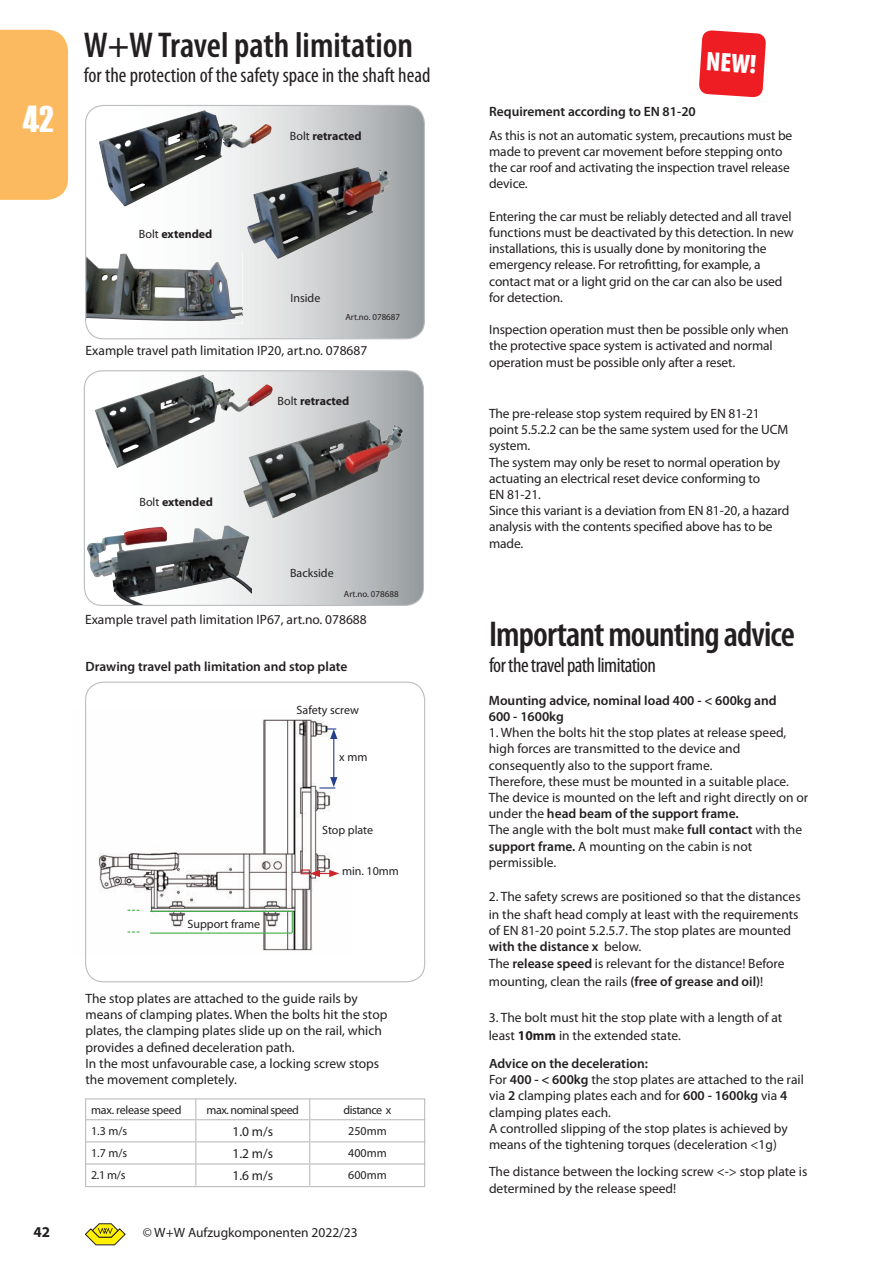
<style>
.page{position:relative;width:893px;height:1263px;background:#fff}
.page>*{position:absolute;margin:0;border:0;box-sizing:border-box;transform-origin:0 0}
.t1{font:37.5px "Haettenschweiler";color:#fff}
.t2{font:600 condensed 36px "Myriad Pro";color:#231f20}
.t3{font:600 condensed 36px "Myriad Pro";letter-spacing:-.025em;color:#231f20}
.t4{font:900 condensed 27px "Myriad Pro";color:#fff}
.t5{font:condensed 21px "Myriad Pro";color:#231f20}
.t6{font:condensed 21px "Myriad Pro";letter-spacing:-.025em;color:#231f20}
.t7{font:700 15px "Myriad Pro";color:#231f20}
.t8{font:13.5px/16.2px "Myriad Pro";letter-spacing:-.005em;color:#231f20}
.t9{font:600 13.5px/16.2px "Myriad Pro";color:#231f20}
.t10{font:12px "Myriad Pro";color:#231f20}
.t11{font:700 12px "Myriad Pro";color:#231f20}
.t12{font:12px "Myriad Pro";letter-spacing:-.04em;color:#231f20}
.t13{font:12px "Myriad Pro";letter-spacing:-.02em;color:#231f20}
.t14{font:9px "Myriad Pro";color:#231f20}
.s1{font-weight:400}
.s2{font-weight:600}
.s3{font-weight:700}
</style>
<div class="page">
<svg style="left:699px;top:30px;width:67px;height:68px;background:#f0383e"></svg>
<svg style="left:86px;top:105px;width:338px;height:234px"></svg>
<div style="left:85px;top:105px;width:340px;height:234px;border:1px solid #bcbdc0;border-radius:18px"></div>
<img style="left:99px;top:110px;width:173px;height:97px">
<img style="left:247px;top:167px;width:143px;height:92px">
<img style="left:86px;top:252px;width:156px;height:72px">
<svg style="left:84px;top:371px;width:339px;height:234px"></svg>
<div style="left:84px;top:370px;width:340px;height:236px;border:1px solid #bcbdc0;border-radius:18px"></div>
<img style="left:95px;top:375px;width:178px;height:93px">
<img style="left:243px;top:420px;width:160px;height:98px">
<img style="left:87px;top:525px;width:165px;height:79px">
<img style="left:98px;top:719px;width:240px;height:232px">
<div style="left:301px;top:869px;width:9px;height:5px;border:1px solid #d1232a"></div>
<svg style="left:310px;top:870px;width:29px;height:7px"></svg>
<hr style="left:333px;top:737px;width:1px;height:42px;background:#253f8e">
<svg style="left:319px;top:777px;width:18px;height:11px"></svg>
<hr style="left:150px;top:932px;width:142px;height:2px;background:#40ae49">
<hr style="left:150px;top:911px;width:142px;height:1px;background:#40ae49">
<svg style="left:327px;top:728px;width:10px;height:11px"></svg>
<svg style="left:292px;top:911px;width:1px;height:22px"></svg>
<div style="left:85px;top:682px;width:340px;height:300px;border:1px solid #bcbdc0;border-radius:18px"></div>
<hr style="left:85px;top:1119px;width:111px;height:1px;background:#bcbdc0">
<hr style="left:196px;top:1119px;width:114px;height:1px;background:#bcbdc0">
<hr style="left:310px;top:1119px;width:115px;height:1px;background:#bcbdc0">
<hr style="left:85px;top:1141px;width:111px;height:1px;background:#bcbdc0">
<hr style="left:196px;top:1141px;width:114px;height:1px;background:#bcbdc0">
<hr style="left:310px;top:1141px;width:115px;height:1px;background:#bcbdc0">
<hr style="left:85px;top:1163px;width:111px;height:1px;background:#bcbdc0">
<hr style="left:196px;top:1163px;width:114px;height:1px;background:#bcbdc0">
<svg style="left:195px;top:1100px;width:1px;height:85px"></svg>
<hr style="left:310px;top:1163px;width:115px;height:1px;background:#bcbdc0">
<svg style="left:309px;top:1100px;width:1px;height:85px"></svg>
<div style="left:85px;top:1098px;width:340px;height:89px;border:1px solid #bcbdc0"></div>
<svg style="left:85px;top:1223px;width:40px;height:22px"></svg>
<div style="left:0;top:30px;width:68px;height:170px;background:#fcba60"></div>
<h1 class="t1" style="left:23px;top:93px;width:32px">42</h1>
<h2 class="t2" style="left:84px;top:23px;width:331px">W+W Travel path limitation</h2>
<h3 class="t5" style="left:84px;top:62px;width:348px">for the protection of the safety space in the shaft head</h3>
<p class="t11" style="left:290px;top:128px;width:73px"><span class="s1">Bolt</span> retracted</p>
<p class="t11" style="left:139px;top:226px;width:75px"><span class="s1">Bolt</span> extended</p>
<p class="t10" style="left:290px;top:291px;width:31px">Inside</p>
<p class="t14" style="left:345px;top:312px;width:56px">Art.no. 078687</p>
<p class="t8" style="left:86px;top:342px;width:283px">Example travel path limitation IP20, art.no. 078687</p>
<p class="t11" style="left:278px;top:393px;width:73px"><span class="s1">Bolt</span> retracted</p>
<p class="t11" style="left:139px;top:494px;width:75px"><span class="s1">Bolt</span> extended</p>
<p class="t10" style="left:290px;top:566px;width:45px">Backside</p>
<p class="t14" style="left:344px;top:588px;width:56px">Art.no. 078688</p>
<p class="t8" style="left:85px;top:611px;width:283px">Example travel path limitation IP67, art.no. 078688</p>
<p class="t9" style="left:86px;top:658px;width:263px">Drawing travel path limitation and stop plate</p>
<p class="t10" style="left:297px;top:703px;width:64px">Safety screw</p>
<p class="t10" style="left:339px;top:750px;width:30px">x mm</p>
<p class="t10" style="left:322px;top:822px;width:53px">Stop plate</p>
<p class="t10" style="left:187px;top:916px;width:74px">Support frame</p>
<p class="t10" style="left:342px;top:863px;width:58px">min. 10mm</p>
<p class="t8" style="left:85px;top:990px;width:303px">The stop plates are attached to the guide rails by means of clamping plates. When the bolts hit the stop plates, the clamping plates slide up on the rail, which provides a defined deceleration path.<br>In the most unfavourable case, a locking screw stops the movement completely.</p>
<p class="t13" style="left:91px;top:1102px;width:92px">max. release speed</p>
<p class="t12" style="left:207px;top:1102px;width:94px">max. nominal speed</p>
<p class="t12" style="left:344px;top:1102px;width:49px">distance x</p>
<p class="t10" style="left:91px;top:1123px;width:38px">1.3 m/s</p>
<p class="t8" style="left:232px;top:1123px;width:42px">1.0 m/s</p>
<p class="t10" style="left:348px;top:1123px;width:40px">250mm</p>
<p class="t10" style="left:91px;top:1145px;width:38px">1.7 m/s</p>
<p class="t8" style="left:232px;top:1145px;width:42px">1.2 m/s</p>
<p class="t10" style="left:348px;top:1145px;width:40px">400mm</p>
<p class="t10" style="left:91px;top:1167px;width:36px">2.1 m/s</p>
<p class="t8" style="left:232px;top:1167px;width:42px">1.6 m/s</p>
<p class="t10" style="left:348px;top:1167px;width:40px">600mm</p>
<p class="t7" style="left:34px;top:1223px;width:18px">42</p>
<p class="t8" style="left:143px;top:1224px;width:216px">© W+W Aufzugkomponenten 2022/23</p>
<h3 class="t4" style="left:707px;top:44px;width:52px;rotate:4deg">NEW!</h3>
<p class="t9" style="left:489px;top:103px;width:208px">Requirement according to EN 81-20</p>
<p class="t8" style="left:489px;top:127px;width:305px">As this is not an automatic system, precautions must be made to prevent car movement before stepping onto the car roof and activating the inspection travel release device.</p>
<p class="t8" style="left:489px;top:208px;width:306px">Entering the car must be reliably detected and all travel functions must be deactivated by this detection. In new installations, this is usually done by monitoring the emergency release. For retrofitting, for example, a contact mat or a light grid on the car can also be used for detection.</p>
<p class="t8" style="left:489px;top:321px;width:301px">Inspection operation must then be possible only when the protective space system is activated and normal operation must be possible only after a reset.</p>
<p class="t8" style="left:489px;top:405px;width:302px">The pre-release stop system required by EN 81-21 point 5.5.2.2 can be the same system used for the UCM system.<br>The system may only be reset to normal operation by actuating an electrical reset device conforming to<br>EN 81-21.<br>Since this variant is a deviation from EN 81-20, a hazard analysis with the contents specified above has to be made.</p>
<h2 class="t3" style="left:489px;top:612px;width:307px">Important mounting advice</h2>
<h3 class="t6" style="left:489px;top:652px;width:168px">for the travel path limitation</h3>
<p class="t9" style="left:489px;top:692px;width:289px">Mounting advice, nominal load 400 - &lt; 600kg and<br>600 - 1600kg</p>
<p class="t8" style="left:489px;top:724px;width:321px">1. When the bolts hit the stop plates at release speed, high forces are transmitted to the device and consequently also to the support frame.<br>Therefore, these must be mounted in a suitable place.<br>The device is mounted on the left and right directly on or under the <span class="s2">head beam of the support frame.<br></span>The angle with the bolt must make <span class="s2">full contact</span> with the <span class="s2">support frame.</span> A mounting on the cabin is not permissible.</p>
<p class="t8" style="left:489px;top:887px;width:313px;line-height:18px">2. The safety screws are positioned so that the distances in the shaft head comply at least with the requirements</p>
<p class="t8" style="left:489px;top:922px;width:304px">of EN 81-20 point 5.2.5.7. The stop plates are mounted <span class="s2">with the distance x</span> below.<br>The <span class="s2">release speed</span> is relevant for the distance! Before</p>
<p class="t8" style="left:489px;top:973px;width:276px">mounting, clean the rails <span class="s2">(free of grease and oil)</span>!</p>
<p class="t8" style="left:489px;top:1008px;width:295px;line-height:18px">3. The bolt must hit the stop plate with a length of at least <span class="s3">10mm</span> in the extended state.</p>
<p class="t8" style="left:489px;top:1055px;width:316px"><span class="s2">Advice on the deceleration:<br></span>For <span class="s2">400 - &lt; 600kg</span> the stop plates are attached to the rail via <span class="s2">2</span> clamping plates each and for <span class="s2">600 - 1600kg</span> via <span class="s2">4 </span>clamping plates each.<br>A controlled slipping of the stop plates is achieved by means of the tightening torques (deceleration &lt;1g)</p>
<p class="t8" style="left:489px;top:1163px;width:320px">The distance between the locking screw &lt;-&gt; stop plate is determined by the release speed!</p>
</div>
